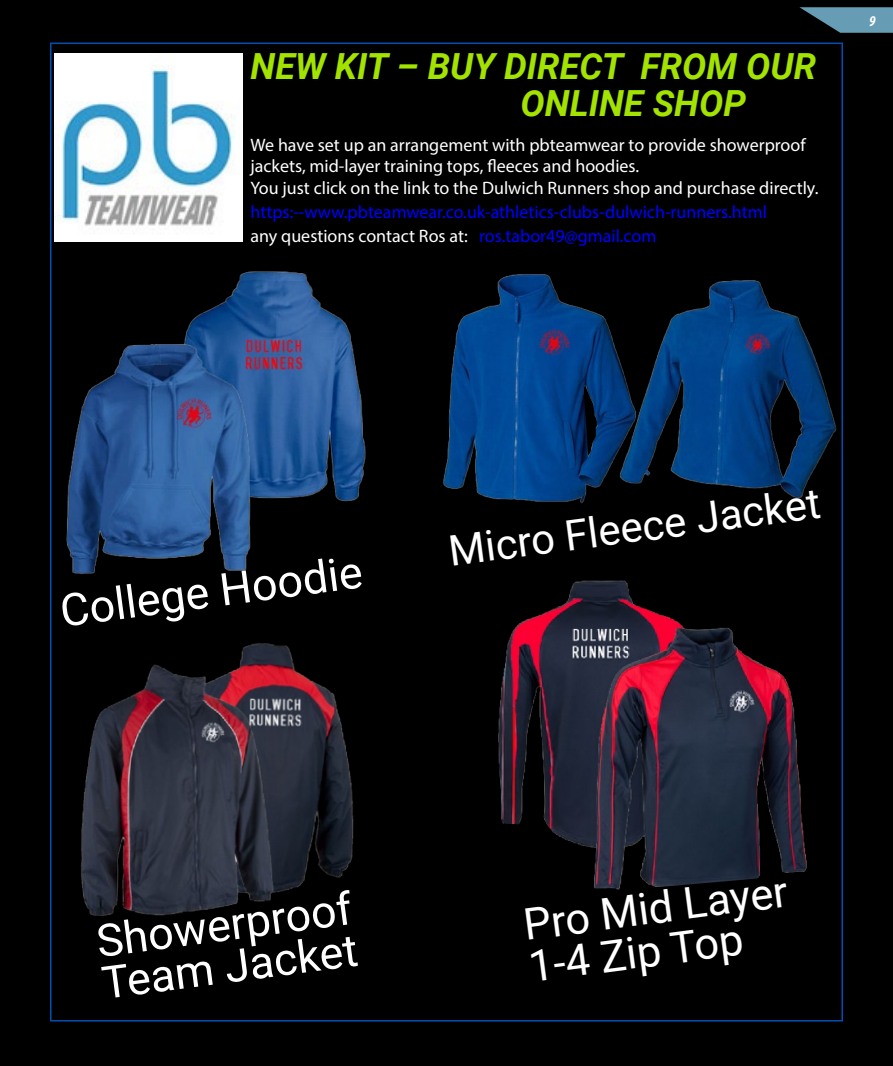
<style>
.page{position:relative;width:893px;height:1066px;background:#fff}
.page>*{position:absolute;margin:0;border:0;box-sizing:border-box;transform-origin:0 0}
.t1{font:45px/42px "Roboto";color:#fff}
.t2{font:43.5px/41.7px "Roboto";color:#fff}
.t3{font:42px "Roboto";color:#fff}
.t4{font:italic 700 36px/37.5px "Roboto";color:#a2e300}
.t5{font:18px/21.6px "Myriad Pro";color:#fff}
.t6{font:18px/24px "Myriad Pro";color:#00f}
.t7{font:italic 700 condensed 15px "Myriad Pro";color:#fff}
.s1{color:#fff}
</style>
<div class="page">
<div style="left:0;top:0;width:893px;height:1065px;background:#000"></div>
<img style="left:55px;top:54px;width:187px;height:187px">
<img style="left:498px;top:580px;width:309px;height:310px">
<img style="left:81px;top:643px;width:273px;height:273px">
<img style="left:66px;top:271px;width:300px;height:303px">
<img style="left:661px;top:280px;width:175px;height:218px">
<img style="left:443px;top:274px;width:218px;height:230px">
<svg style="left:584px;top:385px;width:14px;height:71px"></svg>
<h3 class="t4" style="left:521px;top:46px;width:297px;text-indent:-270px">NEW KIT – BUY DIRECT FROM OUR<br>ONLINE SHOP</h3>
<p class="t5" style="left:251px;top:133px;width:569px">We have set up an arrangement with pbteamwear to provide showerproof jackets, mid-layer training tops, fleeces and hoodies.<br>You just click on the link to the Dulwich Runners shop and purchase directly.</p>
<p class="t6" style="left:251px;top:199px;width:518px">https:--www.pbteamwear.co.uk-athletics-clubs-dulwich-runners.html <span class="s1">any questions contact Ros at:</span> ros.tabor49@gmail.com</p>
<p class="t7" style="left:869px;top:11px;width:8px">9</p>
<h1 class="t1" style="left:57px;top:589px;width:306px;rotate:-8deg">College Hoodie</h1>
<h3 class="t3" style="left:445px;top:520px;width:376px;rotate:-7deg">Micro Fleece Jacket</h3>
<h1 class="t1" style="left:93px;top:920px;width:259px;rotate:-8deg">Showerproof<br>Team Jacket</h1>
<h2 class="t2" style="left:520px;top:903px;width:268px;rotate:-8deg">Pro Mid Layer<br>1-4 Zip Top</h2>
</div>
